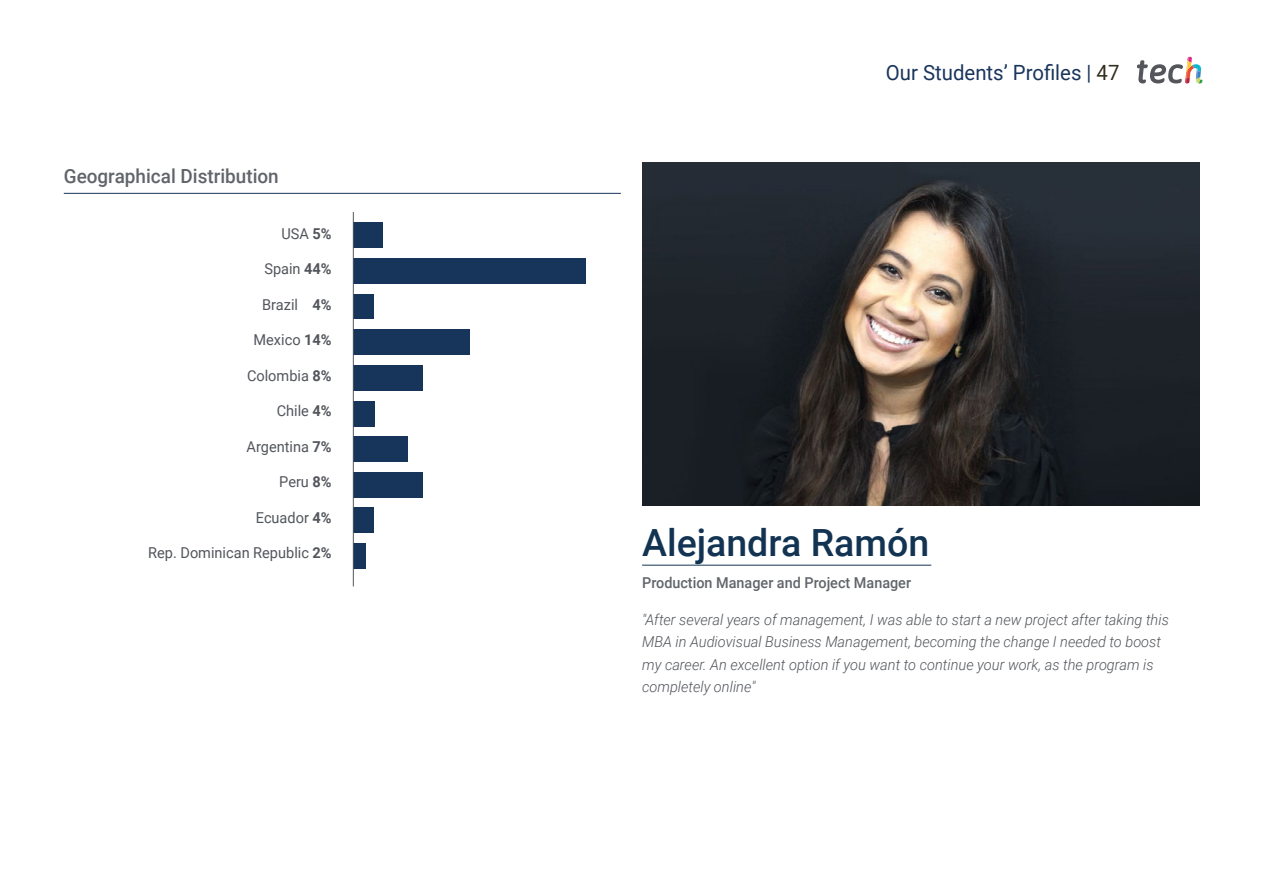
<style>
.page{position:relative;width:1263px;height:893px;background:#fff}
.page>*{position:absolute;margin:0;border:0;box-sizing:border-box;transform-origin:0 0}
.t1{font:500 37.5px "Roboto";color:#123352}
.t2{font:21px "Roboto";color:#1a355c}
.t3{font:500 19.5px "Roboto";color:#61646a}
.t4{font:italic 300 15px/22.5px "Roboto";color:#52555b}
.t5{font:15px "Roboto";color:#52555b}
.t6{font:500 15px "Roboto";color:#61646a;scale:.96 1}
.s1{font-weight:700}
.s2{color:#312e20}
</style>
<div class="page">
<hr style="left:642px;top:565px;width:289px;height:1px;background:#123352">
<img style="left:642px;top:163px;width:557px;height:343px">
<svg style="left:1137px;top:57px;width:65px;height:27px"></svg>
<hr style="left:64px;top:193px;width:557px;height:1px;background:#17355b">
<div style="left:353px;top:223px;width:30px;height:25px;background:#17355b"></div>
<div style="left:353px;top:401px;width:22px;height:25px;background:#17355b"></div>
<div style="left:353px;top:258px;width:233px;height:26px;background:#17355b"></div>
<div style="left:353px;top:436px;width:54px;height:26px;background:#17355b"></div>
<div style="left:354px;top:508px;width:20px;height:25px;background:#17355b"></div>
<div style="left:353px;top:294px;width:21px;height:25px;background:#17355b"></div>
<div style="left:353px;top:472px;width:70px;height:26px;background:#17355b"></div>
<div style="left:354px;top:543px;width:12px;height:26px;background:#17355b"></div>
<div style="left:353px;top:329px;width:116px;height:26px;background:#17355b"></div>
<div style="left:353px;top:365px;width:70px;height:26px;background:#17355b"></div>
<hr style="left:353px;top:212px;width:1px;height:374px;background:#52555b">
<h3 class="t3" style="left:64px;top:162px;width:217px">Geographical Distribution</h3>
<p class="t5" style="left:281px;top:223px;width:52px">USA <span class="s1">5%</span></p>
<p class="t5" style="left:264px;top:258px;width:69px">Spain <span class="s1">44%</span></p>
<p class="t5" style="left:262px;top:294px;width:71px">Brazil <span class="s1">4%</span></p>
<p class="t5" style="left:254px;top:329px;width:80px">Mexico <span class="s1">14%</span></p>
<p class="t5" style="left:247px;top:365px;width:86px">Colombia <span class="s1">8%</span></p>
<p class="t5" style="left:277px;top:400px;width:56px">Chile <span class="s1">4%</span></p>
<p class="t5" style="left:247px;top:436px;width:87px">Argentina <span class="s1">7%</span></p>
<p class="t5" style="left:279px;top:471px;width:54px">Peru <span class="s1">8%</span></p>
<p class="t5" style="left:256px;top:507px;width:77px">Ecuador <span class="s1">4%</span></p>
<p class="t5" style="left:148px;top:542px;width:185px">Rep. Dominican Republic <span class="s1">2%</span></p>
<h2 class="t2" style="left:886px;top:57px;width:235px">Our Students’ Profiles | <span class="s2">47</span></h2>
<h1 class="t1" style="left:642px;top:516px;width:289px">Alejandra Ramón</h1>
<p class="t6" style="left:642px;top:572px;width:282px">Production Manager and Project Manager</p>
<p class="t4" style="left:642px;top:607px;width:528px">"After several years of management, I was able to start a new project after taking this MBA in Audiovisual Business Management, becoming the change I needed to boost my career. An excellent option if you want to continue your work, as the program is completely online"</p>
</div>
